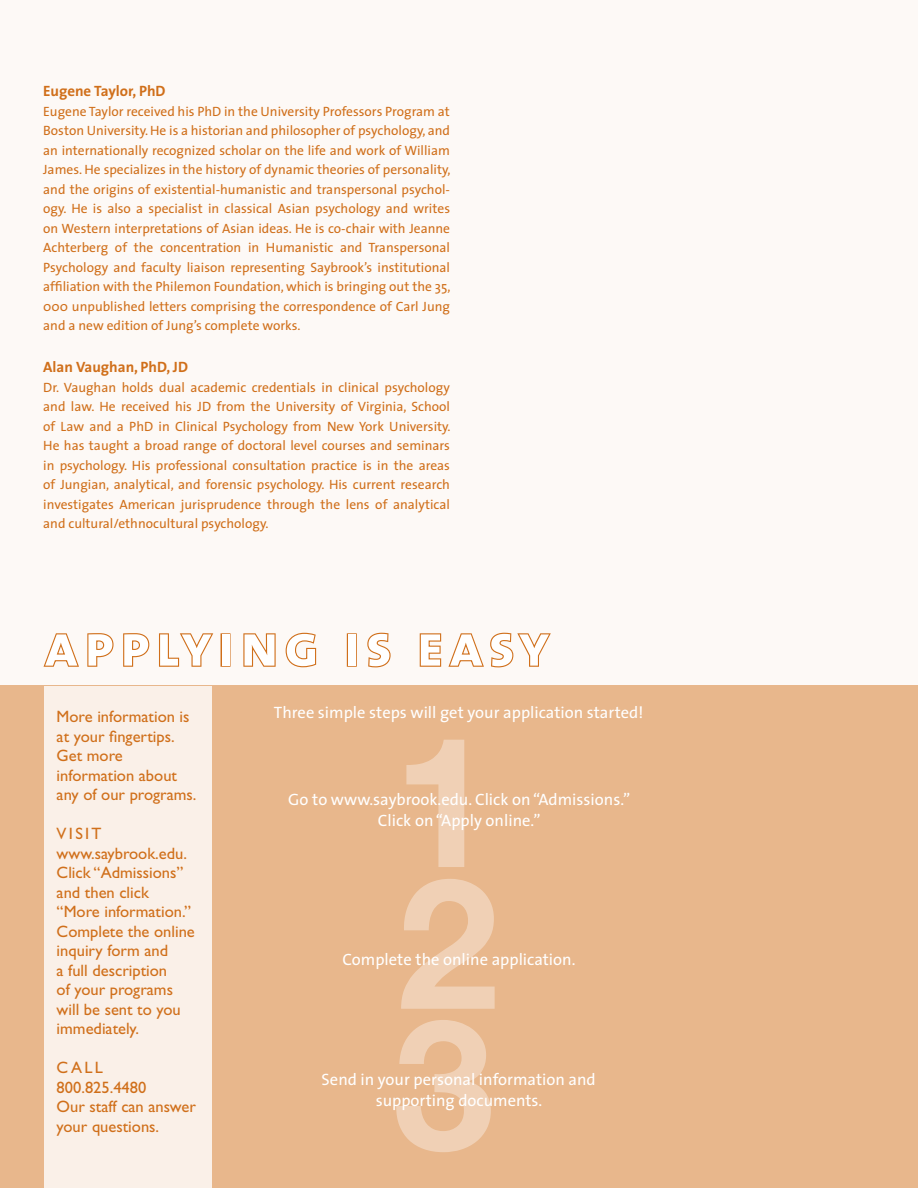
<style>
.page{position:relative;width:918px;height:1188px;background:#fdf9f6}
.page>*{position:absolute;margin:0;border:0;box-sizing:border-box;transform-origin:0 0}
.t1{font:60px "The Sans Bold Caps";letter-spacing:.09em;color:#fff}
.t2{font:16.5px/19.5px "Gill Sans";color:#d06f1a}
.t3{font:16.5px/21px "The Sans";color:#fff;text-align:center}
.t4{font:700 15px "The Sans";color:#d06f1a}
.t5{font:13.5px/19.5px "The Sans";color:#d06f1a;text-align:justify}
</style>
<div class="page">
<div style="left:0;top:686px;width:918px;height:502px;background:#e8b78c"></div>
<div style="left:44px;top:686px;width:168px;height:502px;background:#faf0e8"></div>
<svg style="left:406px;top:740px;width:58px;height:127px"></svg>
<svg style="left:401px;top:879px;width:94px;height:130px"></svg>
<svg style="left:396px;top:1020px;width:95px;height:132px"></svg>
<svg style="left:43px;top:633px;width:36px;height:34px"></svg>
<svg style="left:87px;top:633px;width:27px;height:34px"></svg>
<svg style="left:123px;top:633px;width:27px;height:34px"></svg>
<svg style="left:159px;top:633px;width:55px;height:34px"></svg>
<div style="left:221px;top:633px;width:10px;height:34px;border:2px solid #d06f1a"></div>
<svg style="left:243px;top:633px;width:33px;height:34px"></svg>
<svg style="left:285px;top:632px;width:32px;height:36px"></svg>
<div style="left:347px;top:633px;width:10px;height:34px;border:2px solid #d06f1a"></div>
<svg style="left:367px;top:632px;width:24px;height:36px"></svg>
<svg style="left:419px;top:632px;width:132px;height:36px"></svg>
<p class="t4" style="left:43px;top:79px;width:124px">Eugene Taylor, PhD</p>
<p class="t5" style="left:43px;top:101px;width:409px">Eugene Taylor received his PhD in the University Professors Program at Boston University. He is a historian and philosopher of psychology, and an internationally recognized scholar on the life and work of William James. He specializes in the history of dynamic theories of personality, and the origins of existential-humanistic and transpersonal psychol&shy;ogy. He is also a specialist in classical Asian psychology and writes on Western interpretations of Asian ideas. He is co-chair with Jeanne Achterberg of the concentration in Humanistic and Transpersonal Psychology and faculty liaison representing Saybrook’s institutional affiliation with the Philemon Foundation, which is bringing out the 35, 000 unpublished letters comprising the correspondence of Carl Jung and a new edition of Jung’s complete works.</p>
<p class="t4" style="left:43px;top:355px;width:147px">Alan Vaughan, PhD, JD</p>
<p class="t5" style="left:43px;top:377px;width:409px">Dr. Vaughan holds dual academic credentials in clinical psychology and law. He received his JD from the University of Virginia, School of Law and a PhD in Clinical Psychology from New York University.<br>He has taught a broad range of doctoral level courses and seminars in psychology. His professional consultation practice is in the areas of Jungian, analytical, and forensic psychology. His current research investigates American jurisprudence through the lens of analytical and cultural/ethnocultural psychology.</p>
<h1 class="t1" style="left:44px;top:595px;width:506px">applying is easy</h1>
<p class="t2" style="left:57px;top:707px;width:141px">More information is at your fingertips.<br>Get more information about any of our programs.</p>
<p class="t2" style="left:57px;top:824px;width:140px">VISIT www.saybrook.edu.<br>Click “Admissions” and then click “More information.”<br>Complete the online inquiry form and<br>a full description<br>of your programs will be sent to you immediately.</p>
<p class="t2" style="left:57px;top:1058px;width:141px">CALL<br>800.825.4480<br>Our staff can answer your questions.</p>
<p class="t3" style="left:274px;top:701px;width:371px">Three simple steps will get your application started!</p>
<p class="t3" style="left:288px;top:789px;width:344px">Go to www.saybrook.edu. Click on “Admissions.”<br>Click on “Apply online.”</p>
<p class="t3" style="left:343px;top:948px;width:234px">Complete the online application.</p>
<p class="t3" style="left:322px;top:1068px;width:276px">Send in your personal information and supporting documents.</p>
</div>
